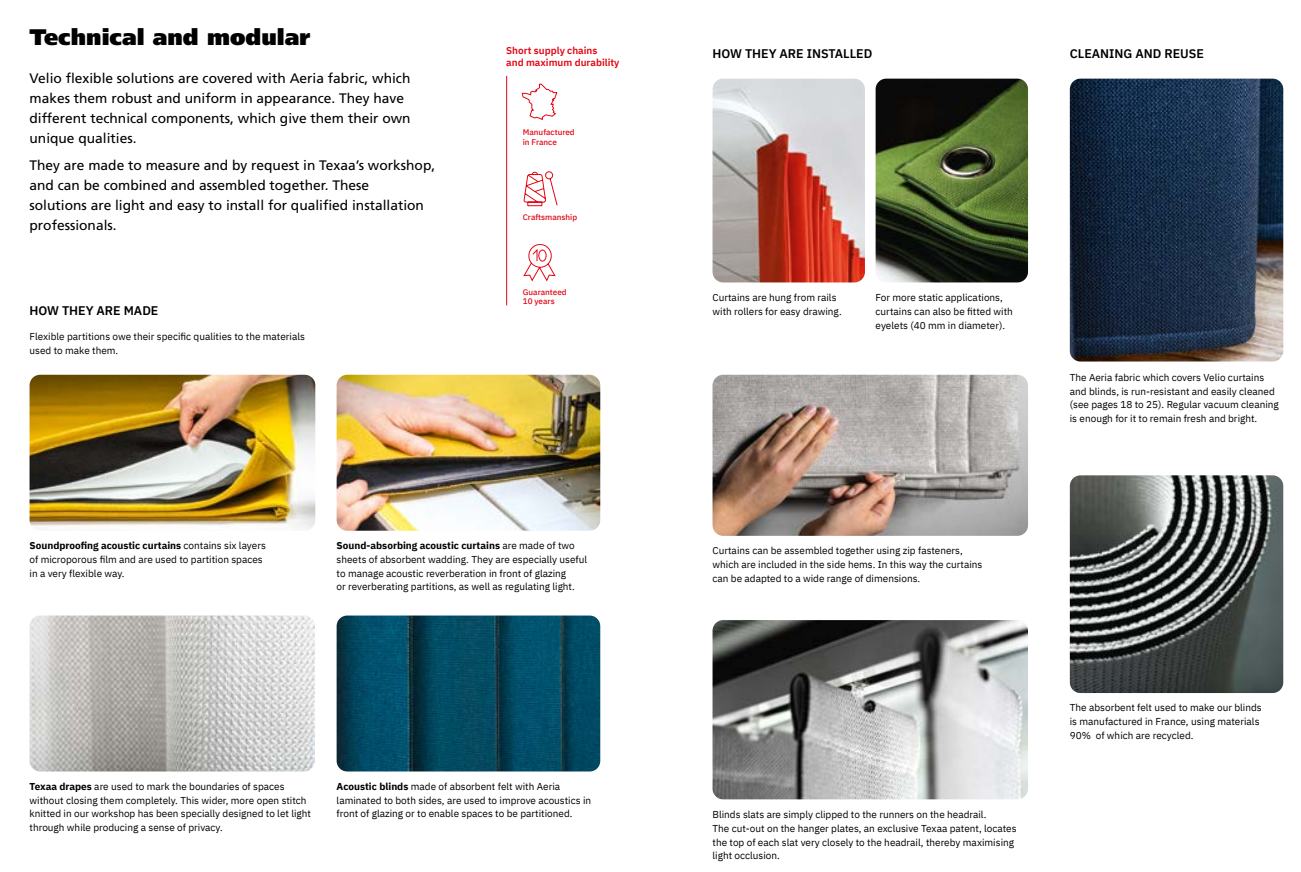
<style>
.page{position:relative;width:1301px;height:872px;background:#fff}
.page>*{position:absolute;margin:0;border:0;box-sizing:border-box;transform-origin:0 0}
.t1{font:900 22.5px "Frutiger LT Std";color:#000}
.t2{font:13.75px/20px "Frutiger LT Std";color:#000}
.t3{font:600 12.5px "IBM Plex Sans";color:#000}
.t4{font:10px/13.8px "IBM Plex Sans";color:#000}
.t5{font:600 10px/12px "IBM Plex Sans";color:#e30613}
.t6{font:500 8.12px/9.8px "IBM Plex Sans";color:#e30613}
.s1{font-weight:700}
</style>
<div class="page">
<img style="left:30px;top:375px;width:285px;height:155px">
<img style="left:336px;top:375px;width:264px;height:156px">
<img style="left:336px;top:615px;width:264px;height:156px">
<img style="left:30px;top:615px;width:285px;height:156px">
<hr style="left:506px;top:76px;width:1px;height:229px;background:#e30613">
<svg style="left:523px;top:244px;width:33px;height:38px"></svg>
<svg style="left:521px;top:83px;width:37px;height:37px"></svg>
<svg style="left:523px;top:171px;width:35px;height:36px"></svg>
<img style="left:1069px;top:475px;width:214px;height:218px">
<img style="left:1069px;top:79px;width:214px;height:282px">
<img style="left:875px;top:79px;width:153px;height:203px">
<img style="left:712px;top:79px;width:153px;height:203px">
<img style="left:712px;top:620px;width:316px;height:179px">
<img style="left:712px;top:375px;width:316px;height:161px">
<h1 class="t1" style="left:30px;top:24px;width:282px">Technical and modular</h1>
<h2 class="t2" style="left:30px;top:68px;width:382px">Velio flexible solutions are covered with Aeria fabric, which makes them robust and uniform in appearance. They have different technical components, which give them their own unique qualities.</h2>
<h2 class="t2" style="left:30px;top:155px;width:407px">They are made to measure and by request in Texaa’s workshop, and can be combined and assembled together. These<br>solutions are light and easy to install for qualified installation professionals.</h2>
<p class="t3" style="left:30px;top:301px;width:130px">HOW THEY ARE MADE</p>
<p class="t4" style="left:30px;top:329px;width:277px">Flexible partitions owe their specific qualities to the materials used to make them.</p>
<p class="t5" style="left:506px;top:44px;width:115px">Short supply chains<br>and maximum durability</p>
<p class="t6" style="left:523px;top:127px;width:53px">Manufactured in France</p>
<p class="t6" style="left:523px;top:212px;width:56px">Craftsmanship</p>
<p class="t6" style="left:523px;top:286px;width:45px">Guaranteed<br>10 years</p>
<p class="t4" style="left:30px;top:538px;width:238px"><span class="s1">Soundproofing acoustic curtains</span> contains six layers of microporous film and are used to partition spaces in a very flexible way.</p>
<p class="t4" style="left:336px;top:538px;width:252px"><span class="s1">Sound-absorbing acoustic curtains</span> are made of two sheets of absorbent wadding. They are especially useful to manage acoustic reverberation in front of glazing<br>or reverberating partitions, as well as regulating light.</p>
<p class="t4" style="left:30px;top:778px;width:283px"><span class="s1">Texaa drapes</span> are used to mark the boundaries of spaces without closing them completely. This wider, more open stitch knitted in our workshop has been specially designed to let light through while producing a sense of privacy.</p>
<p class="t4" style="left:336px;top:778px;width:256px"><span class="s1">Acoustic blinds</span> made of absorbent felt with Aeria laminated to both sides, are used to improve acoustics in front of glazing or to enable spaces to be partitioned.</p>
<p class="t3" style="left:712px;top:44px;width:161px">HOW THEY ARE INSTALLED</p>
<p class="t3" style="left:1069px;top:44px;width:136px">CLEANING AND REUSE</p>
<p class="t4" style="left:712px;top:290px;width:131px">Curtains are hung from rails with rollers for easy drawing.</p>
<p class="t4" style="left:875px;top:290px;width:139px">For more static applications, curtains can also be fitted with eyelets (40 mm in diameter).</p>
<p class="t4" style="left:712px;top:543px;width:271px">Curtains can be assembled together using zip fasteners, which are included in the side hems. In this way the curtains can be adapted to a wide range of dimensions.</p>
<p class="t4" style="left:712px;top:807px;width:305px">Blinds slats are simply clipped to the runners on the headrail.<br>The cut-out on the hanger plates, an exclusive Texaa patent, locates the top of each slat very closely to the headrail, thereby maximising light occlusion.</p>
<p class="t4" style="left:1069px;top:370px;width:210px">The Aeria fabric which covers Velio curtains and blinds, is run-resistant and easily cleaned (see pages 18 to 25). Regular vacuum cleaning is enough for it to remain fresh and bright.</p>
<p class="t4" style="left:1069px;top:700px;width:193px">The absorbent felt used to make our blinds is manufactured in France, using materials<br>90% of which are recycled.</p>
</div>
